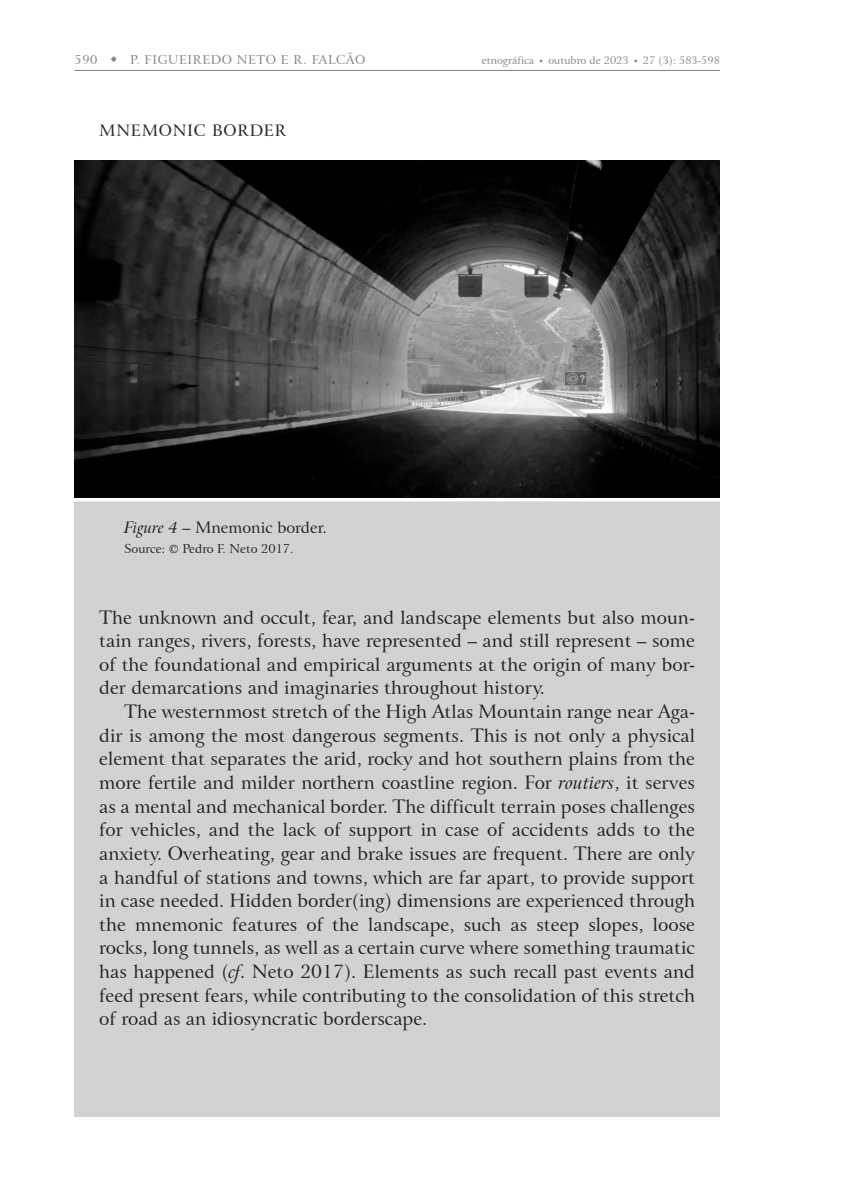
<style>
.page{position:relative;width:844px;height:1191px;background:#fff}
.page>*{position:absolute;margin:0;border:0;box-sizing:border-box;transform-origin:0 0}
.Texto_01{font:18.38px/23.6px "Arrus BT";color:#231f20;text-align:justify}
.Legendas_1_linha{font:15.75px "Arrus BT";color:#231f20}
.Subcapitulo{font:15.75px "Arrus BT";letter-spacing:.05em;color:#231f20}
.t1{font:12.25px "Arrus BT";letter-spacing:.05em;color:#808285}
.Legendas_1_linha-2{font:12.25px "Arrus BT";color:#231f20}
.t2{font:10.5px "Arrus BT";color:#808285}
.s1{font-style:italic}
</style>
<div class="page">
<hr style="left:74px;top:70px;width:645px;height:1px;background:#808285">
<div style="left:74px;top:208px;width:645px;height:908px;background:#d1d2d4"></div>
<img style="left:74px;top:160px;width:645px;height:338px">
<hr style="left:50px;top:498px;width:694px;height:3px;background:#fff">
<p class="t1" style="left:74px;top:52px;width:292px">590 ◆ P. FIGUEIREDO NETO E R. FALCÃO</p>
<p class="t2" style="left:481px;top:54px;width:54px">etnográfica</p>
<p class="t2" style="left:539px;top:54px;width:91px">◆ outubro de 2023</p>
<p class="t2" style="left:633px;top:54px;width:87px">◆ 27 (3): 583-598</p>
<p class="Subcapitulo" style="left:99px;top:121px;width:188px">MNEMONIC BORDER</p>
<p class="Legendas_1_linha" style="left:124px;top:518px;width:204px"><span class="s1">Figure 4</span> – Mnemonic border.</p>
<p class="Legendas_1_linha-2" style="left:124px;top:541px;width:171px">Source: © Pedro F. Neto 2017.</p>
<p class="Texto_01" style="left:99px;top:605px;width:597px">The unknown and occult, fear, and landscape elements but also moun&shy;tain ranges, rivers, forests, have represented – and still represent – some of the foundational and empirical arguments at the origin of many bor&shy;der demarcations and imaginaries throughout history.</p>
<p class="Texto_01" style="left:99px;top:700px;width:597px;text-indent:25px">The westernmost stretch of the High Atlas Mountain range near Aga&shy;dir is among the most dangerous segments. This is not only a physical element that separates the arid, rocky and hot southern plains from the more fertile and milder northern coastline region. For <span class="s1">routiers</span>, it serves as a mental and mechanical border. The difficult terrain poses challenges for vehicles, and the lack of support in case of accidents adds to the anxiety. Overheating, gear and brake issues are frequent. There are only a handful of stations and towns, which are far apart, to provide support in case needed. Hidden border(ing) dimensions are experienced through the mnemonic features of the landscape, such as steep slopes, loose rocks, long tunnels, as well as a certain curve where something traumatic has happened (<span class="s1">cf</span>. Neto 2017). Elements as such recall past events and feed present fears, while contributing to the consolidation of this stretch of road as an idiosyncratic borderscape.</p>
</div>
